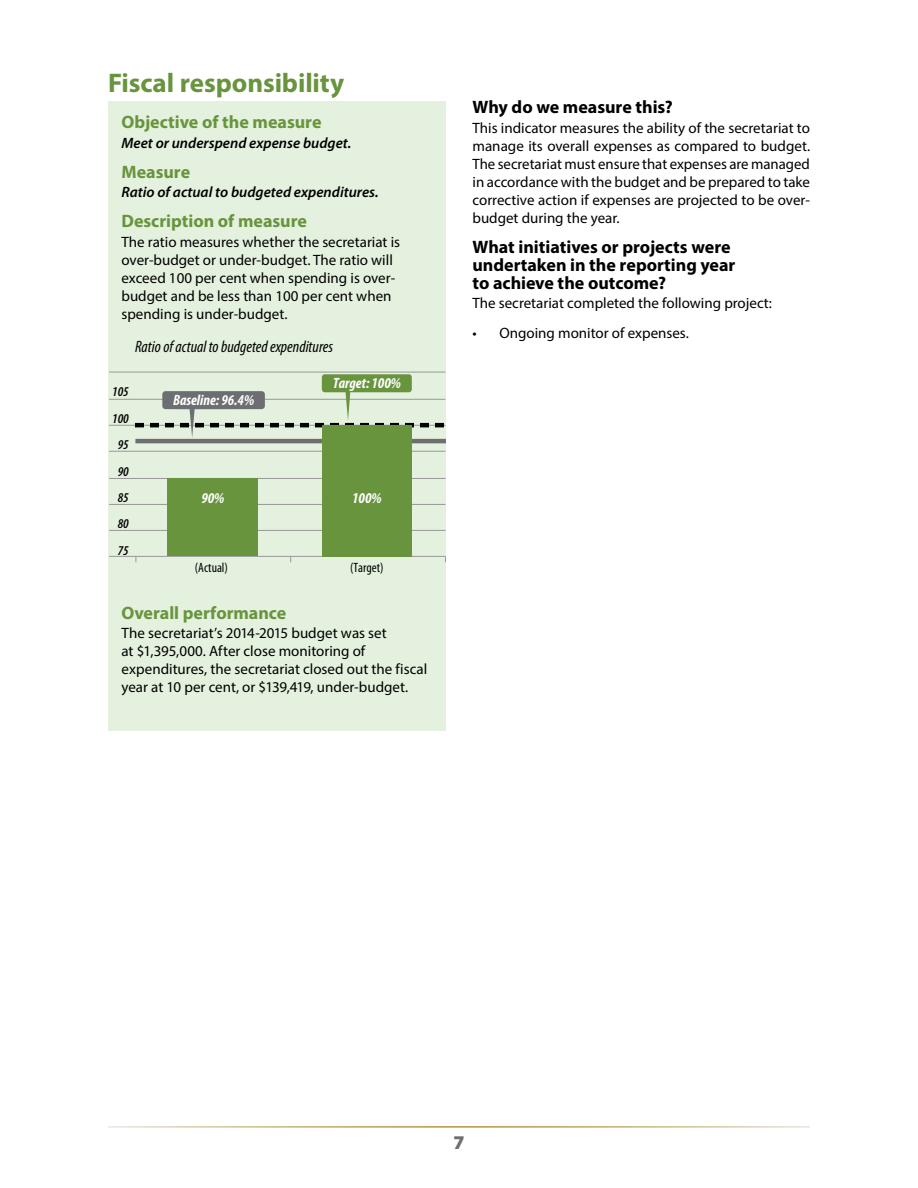
<style>
.page{position:relative;width:918px;height:1188px;background:#fff}
.page>*{position:absolute;margin:0;border:0;box-sizing:border-box;transform-origin:0 0}
.t1{font:700 27px "Myriad Pro";letter-spacing:-.005em;color:#69943e}
.t2{font:900 19.5px "Myriad Pro";color:#6d6e71}
.t3{font:700 18px/18px "Myriad Pro";color:#000}
.t4{font:700 18px "Myriad Pro";color:#69943e}
.t5{font:italic condensed 16.5px "Myriad Pro";color:#000}
.t6{font:15px/18px "Myriad Pro";color:#000}
.t7{font:italic 600 15px "Myriad Pro";color:#000}
.t8{font:italic 700 condensed 15px "Myriad Pro";color:#fff}
.t9{font:condensed 13.5px "Myriad Pro";color:#010101}
.t10{font:italic 600 condensed 13.5px "Myriad Pro";color:#010101}
</style>
<div class="page">
<div style="left:108px;top:101px;width:338px;height:630px;background:#e4f1de"></div>
<hr style="left:109px;top:556px;width:337px;height:1px;background:#989898">
<hr style="left:109px;top:530px;width:337px;height:1px;background:#989898">
<hr style="left:109px;top:504px;width:337px;height:1px;background:#989898">
<hr style="left:109px;top:478px;width:337px;height:1px;background:#989898">
<hr style="left:109px;top:451px;width:337px;height:1px;background:#989898">
<hr style="left:109px;top:425px;width:337px;height:1px;background:#989898">
<hr style="left:109px;top:399px;width:337px;height:1px;background:#989898">
<hr style="left:109px;top:372px;width:337px;height:1px;background:#989898">
<hr style="left:135px;top:439px;width:311px;height:4px;background:#6d6e71">
<div style="left:322px;top:425px;width:90px;height:131px;background:#69943e"></div>
<div style="left:168px;top:478px;width:90px;height:78px;background:#69943e"></div>
<svg style="left:135px;top:374px;width:311px;height:63px"></svg>
<h1 class="t1" style="left:108px;top:66px;width:238px">Fiscal responsibility</h1>
<p class="t4" style="left:122px;top:110px;width:202px">Objective of the measure</p>
<p class="t7" style="left:122px;top:133px;width:231px">Meet or underspend expense budget.</p>
<p class="t4" style="left:122px;top:160px;width:70px">Measure</p>
<p class="t7" style="left:122px;top:183px;width:259px">Ratio of actual to budgeted expenditures.</p>
<p class="t4" style="left:122px;top:209px;width:187px">Description of measure</p>
<p class="t6" style="left:122px;top:232px;width:280px">The ratio measures whether the secretariat is over-budget or under-budget. The ratio will exceed 100 per cent when spending is over&shy;budget and be less than 100 per cent when spending is under-budget.</p>
<p class="t5" style="left:135px;top:337px;width:200px">Ratio of actual to budgeted expenditures</p>
<p class="t10" style="left:112px;top:385px;width:18px">105</p>
<p class="t10" style="left:112px;top:411px;width:18px">100</p>
<p class="t10" style="left:118px;top:438px;width:13px">95</p>
<p class="t10" style="left:118px;top:464px;width:13px">90</p>
<p class="t10" style="left:118px;top:490px;width:13px">85</p>
<p class="t10" style="left:118px;top:517px;width:13px">80</p>
<p class="t10" style="left:118px;top:543px;width:13px">75</p>
<p class="t8" style="left:173px;top:392px;width:83px">Baseline: 96.4%</p>
<p class="t8" style="left:333px;top:375px;width:69px">Target: 100%</p>
<p class="t8" style="left:201px;top:490px;width:24px">90%</p>
<p class="t8" style="left:352px;top:490px;width:31px">100%</p>
<p class="t9" style="left:195px;top:561px;width:35px">(Actual)</p>
<p class="t9" style="left:350px;top:561px;width:35px">(Target)</p>
<p class="t4" style="left:122px;top:601px;width:166px">Overall performance</p>
<p class="t6" style="left:122px;top:624px;width:307px">The secretariat’s 2014-2015 budget was set<br>at $1,395,000. After close monitoring of expenditures, the secretariat closed out the fiscal year at 10 per cent, or $139,419, under-budget.</p>
<p class="t3" style="left:472px;top:98px;width:202px">Why do we measure this?</p>
<p class="t6" style="left:472px;top:118px;width:339px;text-align:justify">This indicator measures the ability of the secretariat to manage its overall expenses as compared to budget.<br>The secretariat must ensure that expenses are managed in accordance with the budget and be prepared to take corrective action if expenses are projected to be over&shy;budget during the year.</p>
<p class="t3" style="left:472px;top:237px;width:264px">What initiatives or projects were undertaken in the reporting year to achieve the outcome?</p>
<p class="t6" style="left:472px;top:294px;width:301px">The secretariat completed the following project:</p>
<p class="t6" style="left:472px;top:324px;width:218px">• Ongoing monitor of expenses.</p>
<h2 class="t2" style="left:453px;top:1129px;width:13px">7</h2>
</div>
